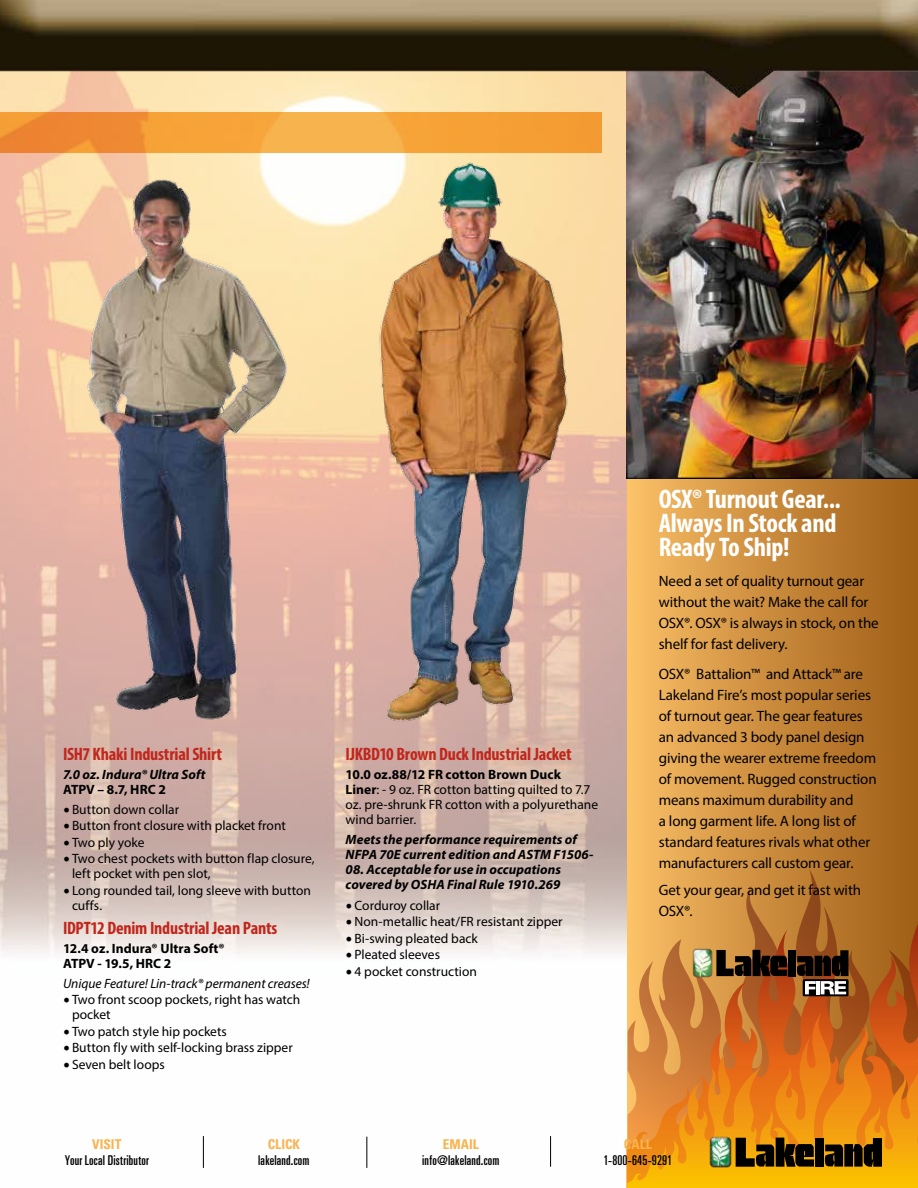
<style>
.page{position:relative;width:918px;height:1188px;background:#fff}
.page>*{position:absolute;margin:0;border:0;box-sizing:border-box;transform-origin:0 0}
.t1{font:700 condensed 27px/24px "Myriad Pro";letter-spacing:-.01em;color:#fff}
.t2{font:700 condensed 18px "Myriad Pro";letter-spacing:-.01em;color:#c1261b}
.t3{font:15px/21px "Myriad Pro";letter-spacing:-.01em;color:#000}
.t4{font:13.5px/15px "Myriad Pro";color:#000}
.t5{font:italic 700 13.5px/15px "Myriad Pro";letter-spacing:.005em;color:#000}
.t6{font:ultra-condensed 13.5px "Univers LT Std";letter-spacing:.015em;color:#000}
.t7{font:700 13.5px/15px "Myriad Pro";color:#000}
.t8{font:italic 13.5px "Myriad Pro";letter-spacing:-.005em;color:#000}
.t9{font:700 condensed 13.5px "Univers";letter-spacing:.005em;color:#f8b44f}
.s1{font-family:"Minion Pro";font-size:18px}
.s2{font-weight:700}
</style>
<div class="page">
<img style="left:0;top:97px;width:627px;height:1071px">
<div style="left:627px;top:0;width:291px;height:1188px;background:linear-gradient(to right,#fabe66,#9c5c15)"></div>
<img style="left:84px;top:176px;width:207px;height:547px">
<img style="left:626px;top:97px;width:292px;height:382px">
<img style="left:371px;top:156px;width:203px;height:571px">
<svg style="left:628px;top:868px;width:290px;height:56px;background:#c88a3c"></svg>
<img style="left:0;top:0;width:918px;height:97px">
<svg style="left:626px;top:924px;width:292px;height:264px;background:#c27431"></svg>
<svg style="left:627px;top:1037px;width:291px;height:151px;background:#e88c1a"></svg>
<svg style="left:803px;top:979px;width:46px;height:17px"></svg>
<svg style="left:716px;top:950px;width:71px;height:26px;background:#3d2611"></svg>
<div style="left:788px;top:950px;width:8px;height:26px;background:#000"></div>
<svg style="left:797px;top:950px;width:52px;height:44px;background:#574232"></svg>
<img style="left:692px;top:948px;width:21px;height:30px">
<svg style="left:736px;top:1138px;width:78px;height:29px;background:#4e3504"></svg>
<div style="left:815px;top:1138px;width:9px;height:29px;background:#000"></div>
<svg style="left:825px;top:1138px;width:57px;height:29px;background:#462f03"></svg>
<img style="left:708px;top:1137px;width:24px;height:31px">
<hr style="left:203px;top:1136px;width:1px;height:32px;background:#000">
<hr style="left:550px;top:1136px;width:1px;height:31px;background:#000">
<hr style="left:366px;top:1137px;width:1px;height:31px;background:#000">
<svg style="left:0;top:112px;width:601px;height:41px;background:#f49f3a"></svg>
<h2 class="t2" style="left:63px;top:742px;width:161px">ISH7 Khaki Industrial Shirt</h2>
<p class="t5" style="left:63px;top:767px;width:144px">7.0 oz. Indura® Ultra Soft</p>
<p class="t7" style="left:63px;top:782px;width:104px">ATPV – 8.7, HRC 2</p>
<p class="t4" style="left:63px;top:801px;width:118px"><span class="s1">•</span> Button down collar</p>
<p class="t4" style="left:63px;top:818px;width:224px"><span class="s1">•</span> Button front closure with placket front</p>
<p class="t4" style="left:63px;top:834px;width:83px"><span class="s1">•</span> Two ply yoke</p>
<p class="t4" style="left:72px;top:851px;width:244px;text-indent:-9px"><span class="s1">•</span> Two chest pockets with button flap closure, left pocket with pen slot,</p>
<p class="t4" style="left:72px;top:882px;width:241px;text-indent:-9px"><span class="s1">•</span> Long rounded tail, long sleeve with button cuffs.</p>
<h2 class="t2" style="left:63px;top:916px;width:216px">IDPT12 Denim Industrial Jean Pants</h2>
<p class="t7" style="left:63px;top:941px;width:163px">12.4 oz. Indura® Ultra Soft®<br>ATPV - 19.5, HRC 2</p>
<p class="t8" style="left:63px;top:975px;width:248px">Unique Feature! Lin-track® permanent creases!</p>
<p class="t4" style="left:72px;top:992px;width:230px;text-indent:-9px"><span class="s1">•</span> Two front scoop pockets, right has watch pocket</p>
<p class="t4" style="left:63px;top:1023px;width:166px"><span class="s1">•</span> Two patch style hip pockets</p>
<p class="t4" style="left:63px;top:1040px;width:231px"><span class="s1">•</span> Button fly with self-locking brass zipper</p>
<p class="t4" style="left:63px;top:1056px;width:103px"><span class="s1">•</span> Seven belt loops</p>
<h2 class="t2" style="left:346px;top:742px;width:228px">IJKBD10 Brown Duck Industrial Jacket</h2>
<p class="t4" style="left:346px;top:767px;width:254px"><span class="s2">10.0 oz.88/12 FR cotton Brown Duck Liner</span>: - 9 oz. FR cotton batting quilted to 7.7 oz. pre-shrunk FR cotton with a polyurethane wind barrier.</p>
<p class="t5" style="left:346px;top:831px;width:249px">Meets the performance requirements of<br>NFPA 70E current edition and ASTM F1506-</p>
<p class="t5" style="left:346px;top:861px;width:217px">08. Acceptable for use in occupations covered by OSHA Final Rule 1910.269</p>
<p class="t4" style="left:346px;top:897px;width:96px"><span class="s1">•</span> Corduroy collar</p>
<p class="t4" style="left:346px;top:914px;width:219px"><span class="s1">•</span>Non-metallic heat/FR resistant zipper</p>
<p class="t4" style="left:346px;top:930px;width:134px"><span class="s1">•</span> Bi-swing pleated back</p>
<p class="t4" style="left:346px;top:947px;width:96px"><span class="s1">•</span> Pleated sleeves</p>
<p class="t4" style="left:346px;top:963px;width:133px"><span class="s1">•</span> 4 pocket construction</p>
<h1 class="t1" style="left:659px;top:486px;width:183px">OSX® Turnout Gear...<br>Always In Stock and<br>Ready To Ship!</h1>
<p class="t3" style="left:659px;top:570px;width:221px">Need a set of quality turnout gear without the wait? Make the call for<br>OSX®. OSX® is always in stock, on the shelf for fast delivery.</p>
<p class="t3" style="left:659px;top:663px;width:219px">OSX® Battalion™ and Attack™ are Lakeland Fire’s most popular series of turnout gear. The gear features an advanced 3 body panel design giving the wearer extreme freedom of movement. Rugged construction means maximum durability and<br>a long garment life. A long list of standard features rivals what other manufacturers call custom gear.</p>
<p class="t3" style="left:659px;top:879px;width:204px">Get your gear, and get it fast with<br>OSX®.</p>
<p class="t9" style="left:92px;top:1136px;width:31px">VISIT</p>
<p class="t6" style="left:65px;top:1152px;width:86px">Your Local Distributor</p>
<p class="t9" style="left:268px;top:1135px;width:34px">CLICK</p>
<p class="t6" style="left:258px;top:1152px;width:53px">lakeland.com</p>
<p class="t9" style="left:443px;top:1135px;width:38px">EMAIL</p>
<p class="t6" style="left:422px;top:1152px;width:79px">info@lakeland.com</p>
<p class="t9" style="left:624px;top:1136px;width:30px">CALL</p>
<p class="t6" style="left:603px;top:1153px;width:70px">1-800-645-9291</p>
</div>
